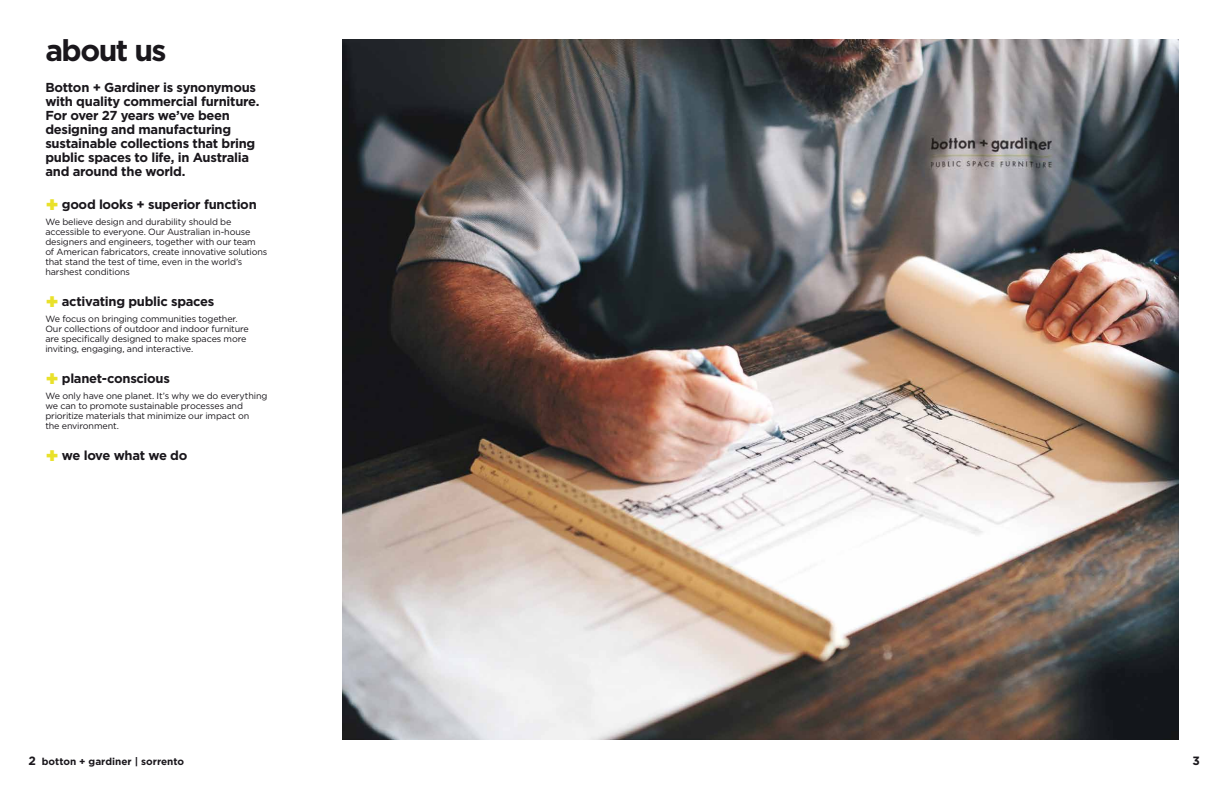
<style>
.page{position:relative;width:1224px;height:792px;background:#fff}
.page>*{position:absolute;margin:0;border:0;box-sizing:border-box;transform-origin:0 0}
.t1{font:700 30px "Gotham";letter-spacing:-.05em;color:#1a171c}
.t2{font:700 13px/14px "Gotham";letter-spacing:-.02em;color:#1a171c}
.t3{font:700 12px "Gotham";color:#1a171c}
.t4{font:700 10px "Gotham";color:#1a171c}
.t5{font:9px/10px "Gotham";letter-spacing:-.015em;color:#1a171c}
.s1{font-weight:900;font-size:21px;color:#e9e12a}
.s2{font-size:12px}
</style>
<div class="page">
<img style="left:342px;top:40px;width:837px;height:700px">
<h1 class="t1" style="left:45px;top:30px;width:123px">about us</h1>
<h2 class="t2" style="left:45px;top:80px;width:216px">Botton + Gardiner is synonymous with quality commercial furniture.<br>For over 27 years we’ve been designing and manufacturing sustainable collections that bring public spaces to life, in Australia and around the world.</h2>
<h2 class="t2" style="left:45px;top:198px;width:213px"><span class="s1">+</span> good looks + superior function</h2>
<p class="t5" style="left:45px;top:217px;width:224px">We believe design and durability should be accessible to everyone. Our Australian in-house designers and engineers, together with our team<br>of American fabricators, create innovative solutions that stand the test of time, even in the world’s harshest conditions</p>
<h2 class="t2" style="left:45px;top:295px;width:170px"><span class="s1">+</span> activating public spaces</h2>
<p class="t5" style="left:45px;top:314px;width:205px">We focus on bringing communities together.<br>Our collections of outdoor and indoor furniture are specifically designed to make spaces more inviting, engaging, and interactive.</p>
<h2 class="t2" style="left:45px;top:372px;width:126px"><span class="s1">+</span> planet-conscious</h2>
<p class="t5" style="left:45px;top:391px;width:224px">We only have one planet. It’s why we do everything we can to promote sustainable processes and prioritize materials that minimize our impact on<br>the environment.</p>
<h2 class="t2" style="left:45px;top:449px;width:144px"><span class="s1">+</span> we love what we do</h2>
<p class="t4" style="left:28px;top:755px;width:157px"><span class="s2">2</span> botton + gardiner | sorrento</p>
<h3 class="t3" style="left:1192px;top:753px;width:9px">3</h3>
</div>
